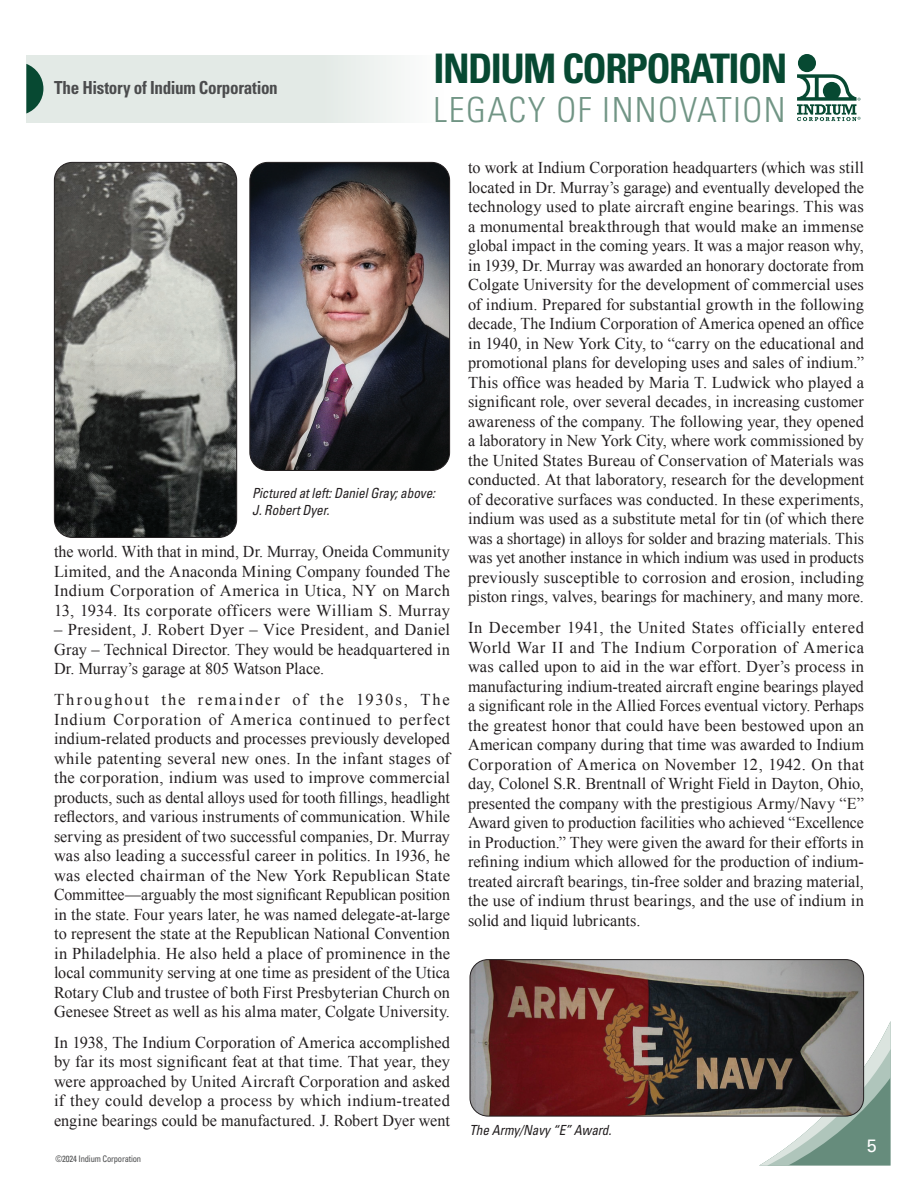
<style>
.page{position:relative;width:918px;height:1188px;background:#fff}
.page>*{position:absolute;margin:0;border:0;box-sizing:border-box;transform-origin:0 0}
.t1{font:700 condensed 40.65px "Univers LT Std";letter-spacing:-.04em;color:#074932}
.t2{font:300 condensed 34.65px "Univers LT Std";letter-spacing:.04em;color:#719585}
.t3{font:700 condensed 18px "Univers LT Std";letter-spacing:-.02em;color:#4b4c4d;scale:.95 1}
.t4{font:18px "Univers LT Std";color:#fff}
.t5{font:16.5px/19.5px "Times New Roman";letter-spacing:.005em;color:#231f20;text-align:justify}
.t6{font:italic condensed 13.95px/16.8px "Univers LT Std";letter-spacing:-.005em;color:#231f20;scale:.95 1}
.t7{font:condensed 9px "Univers LT Std";letter-spacing:-.02em;color:#4b4c4d;scale:.95 1}
</style>
<div class="page">
<svg style="left:759px;top:1021px;width:132px;height:145px"></svg>
<div style="left:26px;top:55px;width:418px;height:67px;background:linear-gradient(to right,#dde6e1,#f0f4f2)"></div>
<svg style="left:26px;top:64px;width:17px;height:50px"></svg>
<svg style="left:797px;top:74px;width:64px;height:47px"></svg>
<div style="left:798px;top:54px;width:18px;height:18px;background:#074932;border-radius:50%"></div>
<img style="left:54px;top:162px;width:183px;height:375px">
<div style="left:54px;top:162px;width:183px;height:376px;border:1px solid #231f20;border-radius:18px"></div>
<img style="left:251px;top:162px;width:199px;height:308px">
<div style="left:249px;top:162px;width:201px;height:309px;border:1px solid #231f20;border-radius:18px"></div>
<img style="left:470px;top:960px;width:394px;height:156px">
<div style="left:470px;top:959px;width:394px;height:157px;border:1px solid #231f20;border-radius:18px"></div>
<p class="t3" style="left:54px;top:77px;width:237px">The History of Indium Corporation</p>
<h1 class="t1" style="left:434px;top:44px;width:355px">INDIUM CORPORATION</h1>
<h2 class="t2" style="left:434px;top:89px;width:354px">LEGACY OF INNOVATION</h2>
<p class="t6" style="left:252px;top:485px;width:194px">Pictured at left: Daniel Gray; above:<br>J. Robert Dyer.</p>
<p class="t5" style="left:54px;top:542px;width:398px">the world. With that in mind, Dr. Murray, Oneida Community Limited, and the Anaconda Mining Company founded The Indium Corporation of America in Utica, NY on March 13, 1934. Its corporate officers were William S. Murray</p>
<p class="t5" style="left:54px;top:620px;width:398px">– President, J. Robert Dyer – Vice President, and Daniel Gray – Technical Director. They would be headquartered in Dr. Murray’s garage at 805 Watson Place.</p>
<p class="t5" style="left:54px;top:690px;width:398px">Throughout the remainder of the 1930s, The Indium Corporation of America continued to perfect indium-related products and processes previously developed while patenting several new ones. In the infant stages of the corporation, indium was used to improve commercial products, such as dental alloys used for tooth fillings, headlight reflectors, and various instruments of communication. While serving as president of two successful companies, Dr. Murray was also leading a successful career in politics. In 1936, he was elected chairman of the New York Republican State Committee—arguably the most significant Republican position in the state. Four years later, he was named delegate-at-large to represent the state at the Republican National Convention in Philadelphia. He also held a place of prominence in the local community serving at one time as president of the Utica Rotary Club and trustee of both First Presbyterian Church on Genesee Street as well as his alma mater, Colgate University.</p>
<p class="t5" style="left:54px;top:1032px;width:398px">In 1938, The Indium Corporation of America accomplished by far its most significant feat at that time. That year, they were approached by United Aircraft Corporation and asked if they could develop a process by which indium-treated engine bearings could be manufactured. J. Robert Dyer went</p>
<p class="t7" style="left:56px;top:1153px;width:92px">©2024 Indium Corporation</p>
<p class="t5" style="left:468px;top:158px;width:398px">to work at Indium Corporation headquarters (which was still located in Dr. Murray’s garage) and eventually developed the technology used to plate aircraft engine bearings. This was a monumental breakthrough that would make an immense global impact in the coming years. It was a major reason why, in 1939, Dr. Murray was awarded an honorary doctorate from Colgate University for the development of commercial uses of indium. Prepared for substantial growth in the following decade, The Indium Corporation of America opened an office in 1940, in New York City, to “carry on the educational and promotional plans for developing uses and sales of indium.” This office was headed by Maria T. Ludwick who played a significant role, over several decades, in increasing customer awareness of the company. The following year, they opened a laboratory in New York City, where work commissioned by the United States Bureau of Conservation of Materials was conducted. At that laboratory, research for the development of decorative surfaces was conducted. In these experiments, indium was used as a substitute metal for tin (of which there was a shortage) in alloys for solder and brazing materials. This was yet another instance in which indium was used in products previously susceptible to corrosion and erosion, including piston rings, valves, bearings for machinery, and many more.</p>
<p class="t5" style="left:468px;top:618px;width:398px">In December 1941, the United States officially entered World War II and The Indium Corporation of America was called upon to aid in the war effort. Dyer’s process in manufacturing indium-treated aircraft engine bearings played a significant role in the Allied Forces eventual victory. Perhaps the greatest honor that could have been bestowed upon an American company during that time was awarded to Indium Corporation of America on November 12, 1942. On that day, Colonel S.R. Brentnall of Wright Field in Dayton, Ohio, presented the company with the prestigious Army/Navy “E” Award given to production facilities who achieved “Excellence in Production.” They were given the award for their efforts in refining indium which allowed for the production of indium&shy;treated aircraft bearings, tin-free solder and brazing material, the use of indium thrust bearings, and the use of indium in solid and liquid lubricants.</p>
<p class="t6" style="left:470px;top:1122px;width:151px">The Army/Navy “E” Award.</p>
<p class="t4" style="left:867px;top:1135px;width:12px">5</p>
</div>
